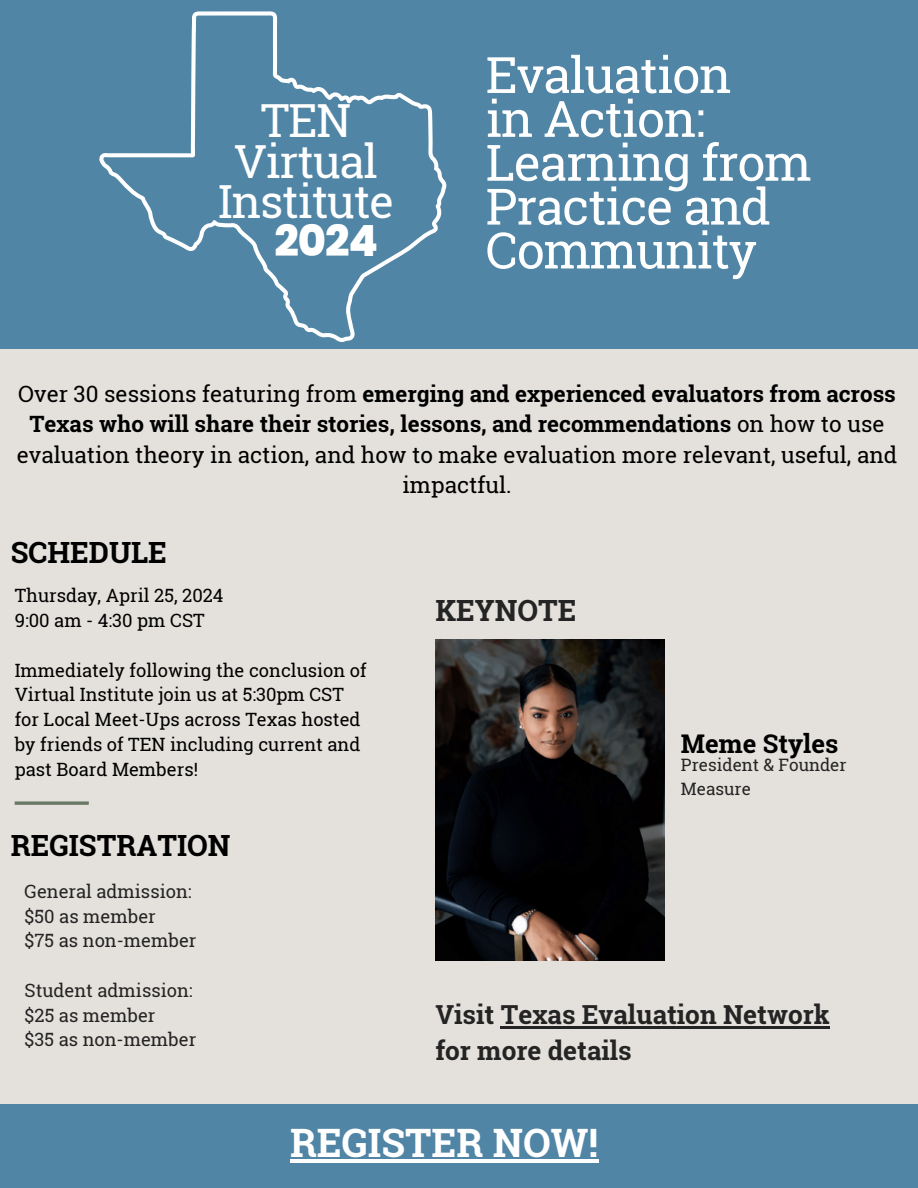
<style>
.page{position:relative;width:918px;height:1188px;background:#e4e1dc}
.page>*{position:absolute;margin:0;border:0;box-sizing:border-box;transform-origin:0 0}
.t1{font:50.1px/43.8px "Roboto Slab";letter-spacing:-.025em;color:#fff}
.t2{font:45.6px/40.5px "Roboto Slab";letter-spacing:-.025em;color:#fff;text-align:center}
.t3{font:800 43.05px "Poppins";color:#fff}
.t4{font:700 39.15px "Roboto Slab";color:#fff}
.t5{font:700 29.25px "Roboto Slab";color:#000}
.t6{font:700 29.25px "Roboto Slab";color:#242424}
.t7{font:700 26.25px/36px "Roboto Slab";color:#242424}
.t8{font:700 25.8px "Roboto Slab";color:#000}
.t9{font:22.5px/30.3px "Roboto Slab";color:#000;text-align:center}
.t10{font:18.3px/24.8px "Roboto Slab";color:#000}
.t11{font:18.3px "Roboto Slab";color:#242424}
.t12{font:17.1px "Roboto Slab";color:#242424}
.s1{font-weight:700}
</style>
<div class="page">
<div style="left:0;top:0;width:918px;height:349px;background:#5085a5"></div>
<div style="left:0;top:1104px;width:918px;height:84px;background:#5085a5"></div>
<svg style="left:15px;top:801px;width:74px;height:4px"></svg>
<img style="left:435px;top:639px;width:230px;height:322px">
<svg style="left:99px;top:11px;width:348px;height:331px"></svg>
<hr style="left:290px;top:1160px;width:308px;height:3px;background:#fff">
<hr style="left:501px;top:1026px;width:329px;height:3px;background:#242424">
<h1 class="t2" style="left:218px;top:99px;width:177px">TEN<br>Virtual<br>Institute</h1>
<h3 class="t3" style="left:275px;top:211px;width:105px">2024</h3>
<p class="t1" style="left:486px;top:52px;width:327px">Evaluation<br>in Action:<br>Learning from<br>Practice and<br>Community</p>
<p class="t9" style="left:17px;top:378px;width:882px">Over 30 sessions featuring from <span class="s1">emerging and experienced evaluators from across Texas who will share their stories, lessons, and recommendations</span> on how to use evaluation theory in action, and how to make evaluation more relevant, useful, and impactful.</p>
<h1 class="t5" style="left:11px;top:532px;width:158px">SCHEDULE</h1>
<h4 class="t10" style="left:15px;top:583px;width:210px">Thursday, April 25, 2024</h4>
<p class="t10" style="left:15px;top:608px;width:191px">9:00 am - 4:30 pm CST</p>
<p class="t10" style="left:15px;top:657px;width:353px">Immediately following the conclusion of Virtual Institute join us at 5:30pm CST for Local Meet-Ups across Texas hosted by friends of TEN including current and past Board Members!</p>
<p class="t5" style="left:11px;top:826px;width:221px">REGISTRATION</p>
<h4 class="t11" style="left:25px;top:879px;width:168px">General admission:</h4>
<p class="t11" style="left:25px;top:904px;width:133px">$50 as member</p>
<p class="t11" style="left:25px;top:928px;width:173px">$75 as non-member</p>
<h4 class="t11" style="left:25px;top:978px;width:169px">Student admission:</h4>
<p class="t11" style="left:25px;top:1003px;width:132px">$25 as member</p>
<p class="t11" style="left:25px;top:1027px;width:173px">$35 as non-member</p>
<h6 class="t6" style="left:435px;top:591px;width:142px">KEYNOTE</h6>
<p class="t8" style="left:681px;top:726px;width:159px">Meme Styles</p>
<p class="t12" style="left:681px;top:753px;width:167px">President &amp; Founder</p>
<p class="t12" style="left:681px;top:777px;width:71px">Measure</p>
<h5 class="t7" style="left:435px;top:996px;width:396px">Visit Texas Evaluation Network for more details</h5>
<p class="t4" style="left:290px;top:1116px;width:309px">REGISTER NOW!</p>
</div>
